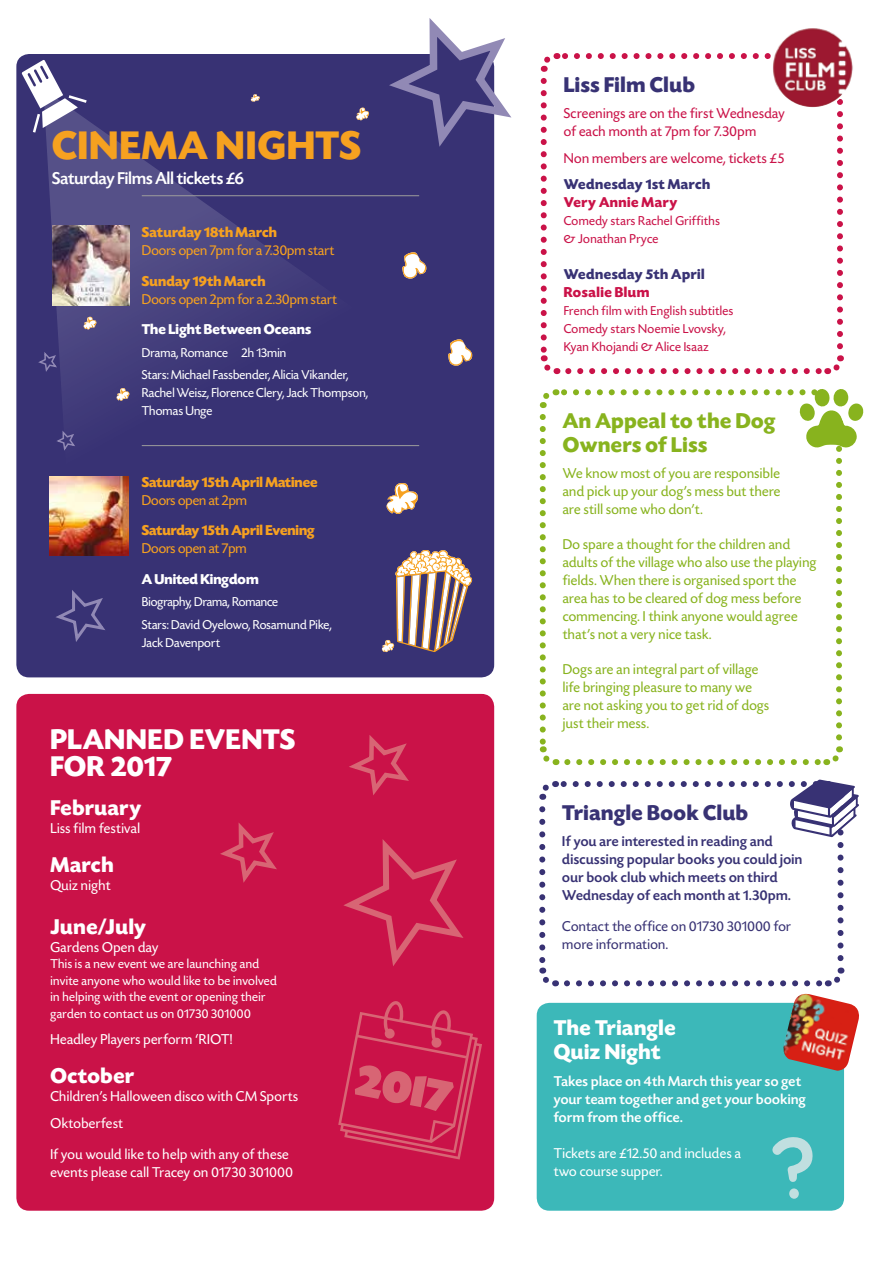
<style>
.page{position:relative;width:893px;height:1263px;background:#fff}
.page>*{position:absolute;margin:0;border:0;box-sizing:border-box;transform-origin:0 0}
.t1{font:900 48px "Today SHOP";color:#d86574}
.t2{font:700 42px "Today SHOP";letter-spacing:.03em;color:#f6a120}
.t3{font:700 30px/27px "Today SHOP";letter-spacing:.02em;color:#fff}
.t4{font:700 22.5px/24px "Today SHOP";letter-spacing:.025em;color:#fff}
.t5{font:700 22.5px "Today SHOP";letter-spacing:.025em;color:#383274}
.t6{font:700 22.5px/24px "Today SHOP";letter-spacing:.025em;color:#88b31e}
.t7{font:500 18px "Today SHOP";letter-spacing:.005em;color:#fff}
.t8{font:15px/18px "Today SHOP";letter-spacing:.025em;color:#88b31e}
.t9{font:15px/18px "Today SHOP";letter-spacing:.03em;color:#fff}
.t10{font:500 15px/18px "Today SHOP";letter-spacing:.03em;color:#383274}
.t11{font:15px/18px "Today SHOP";letter-spacing:.025em;color:#ca1248}
.t12{font:500 15px/18px "Today SHOP";letter-spacing:.03em;color:#fff}
.t13{font:15px "Today SHOP";letter-spacing:.005em;color:#f6a120}
.t14{font:700 15px "Today SHOP";color:#f6a120}
.t15{font:15px/18px "Today SHOP";letter-spacing:.025em;color:#383274}
.t16{font:700 15px "Today SHOP";letter-spacing:.005em;color:#fff}
.t17{font:700 15px "Today SHOP";letter-spacing:.035em;color:#383274}
.t18{font:700 15px "Today SHOP";letter-spacing:.035em;color:#ca1248}
.t19{font:13.5px/16.5px "Today SHOP";letter-spacing:.015em;color:#fff}
.t20{font:13.5px/18px "Today SHOP";letter-spacing:.03em;color:#ca1248}
</style>
<div class="page">
<div style="left:16px;top:694px;width:478px;height:517px;background:#ca1248;border-radius:13px"></div>
<svg style="left:349px;top:735px;width:60px;height:60px"></svg>
<svg style="left:220px;top:822px;width:57px;height:61px"></svg>
<div style="left:16px;top:54px;width:478px;height:623px;background:#383274;border-radius:13px"></div>
<svg style="left:16px;top:54px;width:404px;height:583px"></svg>
<svg style="left:21px;top:59px;width:67px;height:75px"></svg>
<hr style="left:142px;top:195px;width:277px;height:1px;background:#9d9d9c">
<hr style="left:142px;top:445px;width:277px;height:1px;background:#9d9d9c">
<img style="left:53px;top:226px;width:76px;height:79px">
<img style="left:49px;top:476px;width:80px;height:80px">
<svg style="left:385px;top:481px;width:35px;height:34px"></svg>
<svg style="left:448px;top:339px;width:25px;height:27px"></svg>
<svg style="left:400px;top:251px;width:27px;height:30px"></svg>
<svg style="left:116px;top:387px;width:14px;height:14px"></svg>
<svg style="left:83px;top:316px;width:14px;height:14px"></svg>
<svg style="left:355px;top:107px;width:15px;height:14px"></svg>
<svg style="left:250px;top:94px;width:10px;height:8px"></svg>
<svg style="left:36px;top:352px;width:23px;height:22px"></svg>
<svg style="left:54px;top:430px;width:23px;height:23px"></svg>
<svg style="left:52px;top:589px;width:57px;height:53px"></svg>
<svg style="left:568px;top:368px;width:253px;height:6px"></svg>
<svg style="left:540px;top:81px;width:19px;height:294px"></svg>
<svg style="left:827px;top:355px;width:17px;height:20px"></svg>
<svg style="left:837px;top:111px;width:6px;height:235px"></svg>
<svg style="left:540px;top:53px;width:231px;height:19px"></svg>
<svg style="left:381px;top:550px;width:91px;height:102px"></svg>
<div style="left:537px;top:1003px;width:307px;height:208px;background:#3cb8b9;border-radius:13px"></div>
<img style="left:782px;top:994px;width:77px;height:77px">
<svg style="left:772px;top:1137px;width:41px;height:45px"></svg>
<div style="left:789px;top:1188px;width:10px;height:11px;background:#c1dfe0;border-radius:50%"></div>
<img style="left:773px;top:28px;width:80px;height:79px">
<svg style="left:539px;top:779px;width:320px;height:208px"></svg>
<svg style="left:379px;top:18px;width:133px;height:139px"></svg>
<svg style="left:338px;top:1001px;width:144px;height:158px"></svg>
<svg style="left:343px;top:839px;width:121px;height:127px"></svg>
<svg style="left:539px;top:389px;width:325px;height:377px"></svg>
<h2 class="t2" style="left:52px;top:124px;width:311px">CINEMA NIGHTS</h2>
<p class="t7" style="left:52px;top:169px;width:193px">Saturday Films All tickets £6</p>
<p class="t14" style="left:142px;top:224px;width:137px">Saturday 18th March</p>
<p class="t13" style="left:142px;top:242px;width:194px">Doors open 7pm for a 7.30pm start</p>
<p class="t14" style="left:142px;top:273px;width:125px">Sunday 19th March</p>
<p class="t13" style="left:142px;top:291px;width:197px">Doors open 2pm for a 2.30pm start</p>
<p class="t16" style="left:142px;top:322px;width:171px">The Light Between Oceans</p>
<p class="t19" style="left:142px;top:342px;width:208px;line-height:22.2px">Drama, Romance 2h 13min<br>Stars: Michael Fassbender, Alicia Vikander,</p>
<p class="t19" style="left:142px;top:384px;width:228px;line-height:18px">Rachel Weisz, Florence Clery, Jack Thompson,<br>Thomas Unge</p>
<p class="t14" style="left:142px;top:474px;width:177px">Saturday 15th April Matinee</p>
<p class="t13" style="left:142px;top:492px;width:107px">Doors open at 2pm</p>
<p class="t14" style="left:142px;top:523px;width:174px">Saturday 15th April Evening</p>
<p class="t13" style="left:142px;top:541px;width:106px">Doors open at 7pm</p>
<p class="t16" style="left:142px;top:572px;width:118px">A United Kingdom</p>
<p class="t19" style="left:142px;top:591px;width:191px;line-height:22.2px">Biography, Drama, Romance<br>Stars: David Oyelowo, Rosamund Pike,</p>
<p class="t19" style="left:142px;top:635px;width:80px">Jack Davenport</p>
<h3 class="t3" style="left:50px;top:726px;width:246px">PLANNED EVENTS<br>FOR 2017</h3>
<h3 class="t4" style="left:50px;top:796px;width:92px">February</h3>
<p class="t9" style="left:50px;top:819px;width:91px">Liss film festival</p>
<h3 class="t4" style="left:50px;top:853px;width:65px">March</h3>
<p class="t9" style="left:50px;top:877px;width:62px">Quiz night</p>
<h3 class="t4" style="left:50px;top:915px;width:97px">June/July</h3>
<p class="t9" style="left:50px;top:938px;width:110px">Gardens Open day</p>
<p class="t19" style="left:50px;top:956px;width:228px">This is a new event we are launching and invite anyone who would like to be involved in helping with the event or opening their garden to contact us on 01730 301000</p>
<p class="t9" style="left:50px;top:1031px;width:184px">Headley Players perform ‘RIOT!</p>
<h3 class="t4" style="left:50px;top:1065px;width:85px">October</h3>
<p class="t9" style="left:50px;top:1084px;width:249px;line-height:26.5px">Children’s Halloween disco with CM Sports<br>Oktoberfest</p>
<p class="t9" style="left:50px;top:1145px;width:244px">If you would like to help with any of these events please call Tracey on 01730 301000</p>
<h1 class="t1" style="left:362px;top:1055px;width:98px;rotate:11deg">2017</h1>
<h3 class="t5" style="left:564px;top:73px;width:133px">Liss Film Club</h3>
<p class="t11" style="left:564px;top:105px;width:222px">Screenings are on the first Wednesday of each month at 7pm for 7.30pm</p>
<p class="t11" style="left:564px;top:149px;width:222px">Non members are welcome, tickets £5</p>
<p class="t17" style="left:564px;top:176px;width:148px">Wednesday 1st March</p>
<p class="t18" style="left:564px;top:194px;width:115px">Very Annie Mary</p>
<p class="t20" style="left:564px;top:212px;width:158px">Comedy stars Rachel Griffiths &amp; Jonathan Pryce</p>
<p class="t17" style="left:564px;top:266px;width:142px">Wednesday 5th April</p>
<p class="t18" style="left:564px;top:284px;width:87px">Rosalie Blum</p>
<p class="t20" style="left:564px;top:302px;width:171px">French film with English subtitles<br>Comedy stars Noemie Lvovsky,<br>Kyan Khojandi &amp; Alice Isaaz</p>
<h3 class="t6" style="left:563px;top:409px;width:214px">An Appeal to the Dog<br>Owners of Liss</h3>
<p class="t8" style="left:563px;top:465px;width:219px;text-align:justify">We know most of you are responsible and pick up your dog’s mess but there are still some who don’t.</p>
<p class="t8" style="left:563px;top:536px;width:255px">Do spare a thought for the children and adults of the village who also use the playing fields. When there is organised sport the area has to be cleared of dog mess before commencing. I think anyone would agree that’s not a very nice task.</p>
<p class="t8" style="left:563px;top:661px;width:208px">Dogs are an integral part of village life bringing pleasure to many we are not asking you to get rid of dogs just their mess.</p>
<h3 class="t5" style="left:562px;top:801px;width:187px">Triangle Book Club</h3>
<p class="t10" style="left:562px;top:833px;width:241px">If you are interested in reading and discussing popular books you could join our book club which meets on third Wednesday of each month at 1.30pm.</p>
<p class="t15" style="left:562px;top:917px;width:230px">Contact the office on 01730 301000 for more information.</p>
<h3 class="t4" style="left:554px;top:1017px;width:123px">The Triangle<br>Quiz Night</h3>
<p class="t12" style="left:554px;top:1072px;width:254px">Takes place on 4th March this year so get your team together and get your booking form from the office.</p>
<p class="t9" style="left:554px;top:1144px;width:189px">Tickets are £12.50 and includes a two course supper.</p>
</div>
